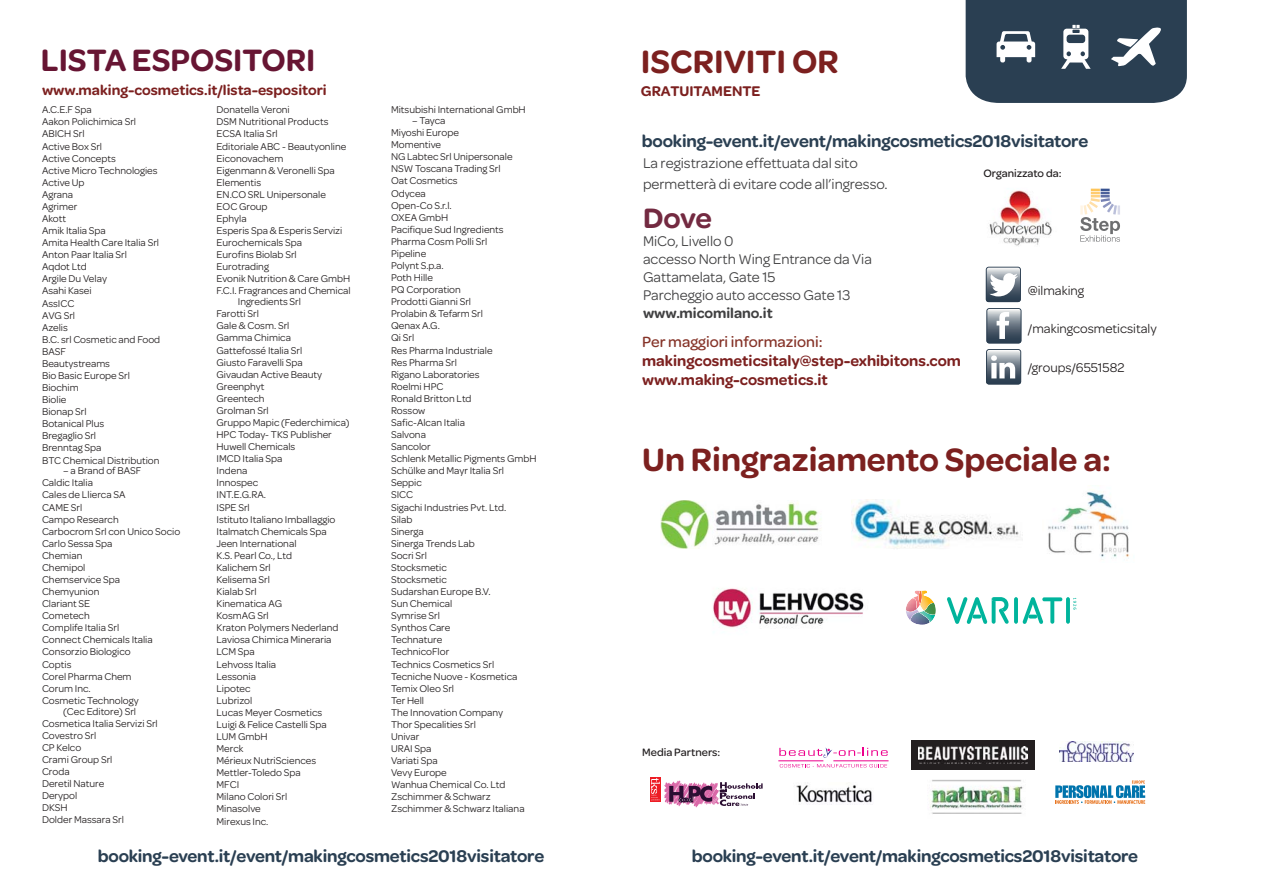
<style>
.page{position:relative;width:1263px;height:893px;background:#fff}
.page>*{position:absolute;margin:0;border:0;box-sizing:border-box;transform-origin:0 0}
.t1{font:600 34.5px "Omnes";color:#7c201f}
.t2{font:600 33px "Omnes";color:#671533}
.t3{font:600 30px "Omnes";color:#732a41}
.t4{font:600 18px "Omnes";letter-spacing:-.01em;color:#2a3f52}
.t5{font:600 15.9px/19px "Omnes";color:#7c201f}
.t6{font:500 15.9px "Omnes";color:#863429}
.t7{font:15px/18px "Omnes";color:#404041}
.t8{font:600 15px "Omnes";color:#7c201f}
.t9{font:600 15px "Omnes";color:#404041}
.t10{font:13.5px "Omnes";color:#231f20}
.t11{font:500 11.4px "Omnes";color:#231f20}
.t12{font:10.5px/12px "Omnes";color:#231f20}
</style>
<div class="page">
<svg style="left:986px;top:267px;width:35px;height:35px"></svg>
<svg style="left:986px;top:308px;width:35px;height:35px"></svg>
<svg style="left:986px;top:349px;width:35px;height:35px"></svg>
<img style="left:983px;top:188px;width:74px;height:59px;border-radius:6px">
<svg style="left:1080px;top:189px;width:40px;height:53px"></svg>
<svg style="left:966px;top:0;width:221px;height:103px;background:#425565"></svg>
<div style="left:650px;top:777px;width:11px;height:24px;background:#ed1c24"></div>
<svg style="left:651px;top:778px;width:112px;height:29px"></svg>
<img style="left:796px;top:785px;width:76px;height:20px">
<svg style="left:1055px;top:780px;width:90px;height:24px"></svg>
<img style="left:1060px;top:742px;width:73px;height:19px">
<hr style="left:833px;top:761px;width:55px;height:1px;background:#ec008c">
<hr style="left:778px;top:761px;width:45px;height:1px;background:#ec008c">
<svg style="left:779px;top:747px;width:109px;height:11px"></svg>
<svg style="left:780px;top:764px;width:107px;height:3px"></svg>
<img style="left:930px;top:780px;width:93px;height:34px">
<img style="left:713px;top:588px;width:151px;height:40px">
<img style="left:661px;top:500px;width:160px;height:48px">
<img style="left:852px;top:499px;width:169px;height:50px">
<img style="left:1048px;top:492px;width:82px;height:67px">
<svg style="left:1066px;top:597px;width:4px;height:27px"></svg>
<hr style="left:1014px;top:597px;width:4px;height:27px;background:#00b49c;border-radius:2px">
<svg style="left:947px;top:597px;width:62px;height:27px"></svg>
<svg style="left:1023px;top:597px;width:39px;height:27px"></svg>
<svg style="left:906px;top:590px;width:30px;height:32px"></svg>
<img style="left:910px;top:612px;width:20px;height:13px">
<img style="left:906px;top:598px;width:11px;height:14px">
<svg style="left:1073px;top:598px;width:3px;height:12px"></svg>
<div style="left:911px;top:741px;width:124px;height:29px;background:#231f20"></div>
<img style="left:918px;top:747px;width:109px;height:17px">
<h2 class="t2" style="left:41px;top:48px;width:276px">LISTA ESPOSITORI</h2>
<h3 class="t8" style="left:42px;top:84px;width:286px">www.making-cosmetics.it/lista-espositori</h3>
<p class="t12" style="left:42px;top:105px;width:120px">A.C.E.F Spa<br>Aakon Polichimica Srl<br>ABICH Srl<br>Active Box Srl<br>Active Concepts<br>Active Micro Technologies<br>Active Up<br>Agrana<br>Agrimer<br>Akott<br>Amik Italia Spa<br>Amita Health Care Italia Srl<br>Anton Paar Italia Srl<br>Aqdot Ltd<br>Argile Du Velay<br>Asahi Kasei<br>AssICC<br>AVG Srl<br>Azelis<br>B.C. srl Cosmetic and Food<br>BASF<br>Beautystreams<br>Bio Basic Europe Srl<br>Biochim<br>Biolie<br>Bionap Srl<br>Botanical Plus<br>Bregaglio Srl<br>Brenntag Spa<br>BTC Chemical Distribution</p>
<p class="t12" style="left:42px;top:466px;width:140px;text-indent:21px">– a Brand of BASF<br>Caldic Italia<br>Cales de Llierca SA<br>CAME Srl<br>Campo Research<br>Carbocrom Srl con Unico Socio<br>Carlo Sessa Spa<br>Chemian<br>Chemipol<br>Chemservice Spa<br>Chemyunion<br>Clariant SE<br>Cometech<br>Complife Italia Srl<br>Connect Chemicals Italia<br>Consorzio Biologico<br>Coptis<br>Corel Pharma Chem<br>Corum Inc.<br>Cosmetic Technology</p>
<p class="t12" style="left:42px;top:706px;width:117px;text-indent:21px">(Cec Editore) Srl<br>Cosmetica Italia Servizi Srl<br>Covestro Srl<br>CP Kelco<br>Crami Group Srl<br>Croda<br>Deretil Nature<br>Derypol<br>DKSH<br>Dolder Massara Srl</p>
<p class="t12" style="left:217px;top:105px;width:136px">Donatella Veroni<br>DSM Nutritional Products<br>ECSA Italia Srl<br>Editoriale ABC - Beautyonline<br>Eiconovachem<br>Eigenmann &amp; Veronelli Spa<br>Elementis<br>EN.CO SRL Unipersonale<br>EOC Group<br>Ephyla<br>Esperis Spa &amp; Esperis Servizi<br>Eurochemicals Spa<br>Eurofins Biolab Srl<br>Eurotrading<br>Evonik Nutrition &amp; Care GmbH<br>F.C.I. Fragrances and Chemical</p>
<p class="t12" style="left:217px;top:297px;width:135px;text-indent:21px">Ingredients Srl<br>Farotti Srl<br>Gale &amp; Cosm. Srl<br>Gamma Chimica<br>Gattefossé Italia Srl<br>Giusto Faravelli Spa<br>Givaudan Active Beauty<br>Greenphyt<br>Greentech<br>Grolman Srl<br>Gruppo Mapic (Federchimica)<br>HPC Today- TKS Publisher<br>Huwell Chemicals<br>IMCD Italia Spa<br>Indena<br>Innospec<br>INT.E.G.RA.<br>ISPE Srl<br>Istituto Italiano Imballaggio<br>Italmatch Chemicals Spa<br>Jeen International<br>K.S. Pearl Co., Ltd<br>Kalichem Srl<br>Kelisema Srl<br>Kialab Srl<br>Kinematica AG<br>KosmAG Srl<br>Kraton Polymers Nederland<br>Laviosa Chimica Mineraria<br>LCM Spa<br>Lehvoss Italia<br>Lessonia<br>Lipotec<br>Lubrizol<br>Lucas Meyer Cosmetics<br>Luigi &amp; Felice Castelli Spa<br>LUM GmbH<br>Merck<br>Mérieux NutriSciences<br>Mettler-Toledo Spa<br>MFCI<br>Milano Colori Srl<br>Minasolve<br>Mirexus Inc.</p>
<p class="t12" style="left:391px;top:105px;width:136px">Mitsubishi International GmbH</p>
<p class="t12" style="left:391px;top:116px;width:147px;text-indent:21px">– Tayca<br>Miyoshi Europe<br>Momentive<br>NG Labtec Srl Unipersonale<br>NSW Toscana Trading Srl<br>Oat Cosmetics<br>Odycea<br>Open-Co S.r.l.<br>OXEA GmbH<br>Pacifique Sud Ingredients<br>Pharma Cosm Polli Srl<br>Pipeline<br>Polynt S.p.a.<br>Poth Hille<br>PQ Corporation<br>Prodotti Gianni Srl<br>Prolabin &amp; Tefarm Srl<br>Qenax A.G.<br>Qi Srl<br>Res Pharma Industriale<br>Res Pharma Srl<br>Rigano Laboratories<br>Roelmi HPC<br>Ronald Britton Ltd<br>Rossow<br>Safic-Alcan Italia<br>Salvona<br>Sancolor<br>Schlenk Metallic Pigments GmbH<br>Schülke and Mayr Italia Srl<br>Seppic<br>SICC<br>Sigachi Industries Pvt. Ltd.<br>Silab<br>Sinerga<br>Sinerga Trends Lab<br>Socri Srl<br>Stocksmetic<br>Stocksmetic<br>Sudarshan Europe B.V.<br>Sun Chemical<br>Symrise Srl<br>Synthos Care<br>Technature<br>TechnicoFlor<br>Technics Cosmetics Srl<br>Tecniche Nuove - Kosmetica<br>Temix Oleo Srl<br>Ter Hell<br>The Innovation Company<br>Thor Specalities Srl<br>Univar<br>URAI Spa<br>Variati Spa<br>Vevy Europe<br>Wanhua Chemical Co. Ltd<br>Zschimmer &amp; Schwarz<br>Zschimmer &amp; Schwarz Italiana</p>
<h3 class="t4" style="left:98px;top:849px;width:448px">booking-event.it/event/makingcosmetics2018visitatore</h3>
<h1 class="t1" style="left:641px;top:49px;width:199px">ISCRIVITI OR</h1>
<h3 class="t8" style="left:641px;top:86px;width:121px">GRATUITAMENTE</h3>
<h3 class="t4" style="left:642px;top:135px;width:448px">booking-event.it/event/makingcosmetics2018visitatore</h3>
<h3 class="t7" style="left:643px;top:154px;width:246px;line-height:21px">La registrazione effettuata dal sito permetterà di evitare code all’ingresso.</h3>
<h3 class="t3" style="left:643px;top:207px;width:71px">Dove</h3>
<h3 class="t7" style="left:643px;top:233px;width:230px">MiCo, Livello 0<br>accesso North Wing Entrance da Via<br>Gattamelata, Gate 15<br>Parcheggio auto accesso Gate 13</h3>
<h3 class="t9" style="left:643px;top:308px;width:131px">www.micomilano.it</h3>
<h3 class="t6" style="left:642px;top:336px;width:182px">Per maggiori informazioni:</h3>
<h3 class="t5" style="left:642px;top:352px;width:320px">makingcosmeticsitaly@step-exhibitons.com www.making-cosmetics.it</h3>
<p class="t11" style="left:983px;top:169px;width:80px">Organizzato da:</p>
<p class="t10" style="left:1028px;top:285px;width:58px">@ilmaking</p>
<p class="t10" style="left:1028px;top:323px;width:130px">/makingcosmeticsitaly</p>
<p class="t10" style="left:1028px;top:363px;width:98px">/groups/6551582</p>
<h1 class="t1" style="left:642px;top:447px;width:470px">Un Ringraziamento Speciale a:</h1>
<p class="t11" style="left:642px;top:748px;width:80px">Media Partners:</p>
<h3 class="t4" style="left:692px;top:849px;width:448px">booking-event.it/event/makingcosmetics2018visitatore</h3>
</div>
